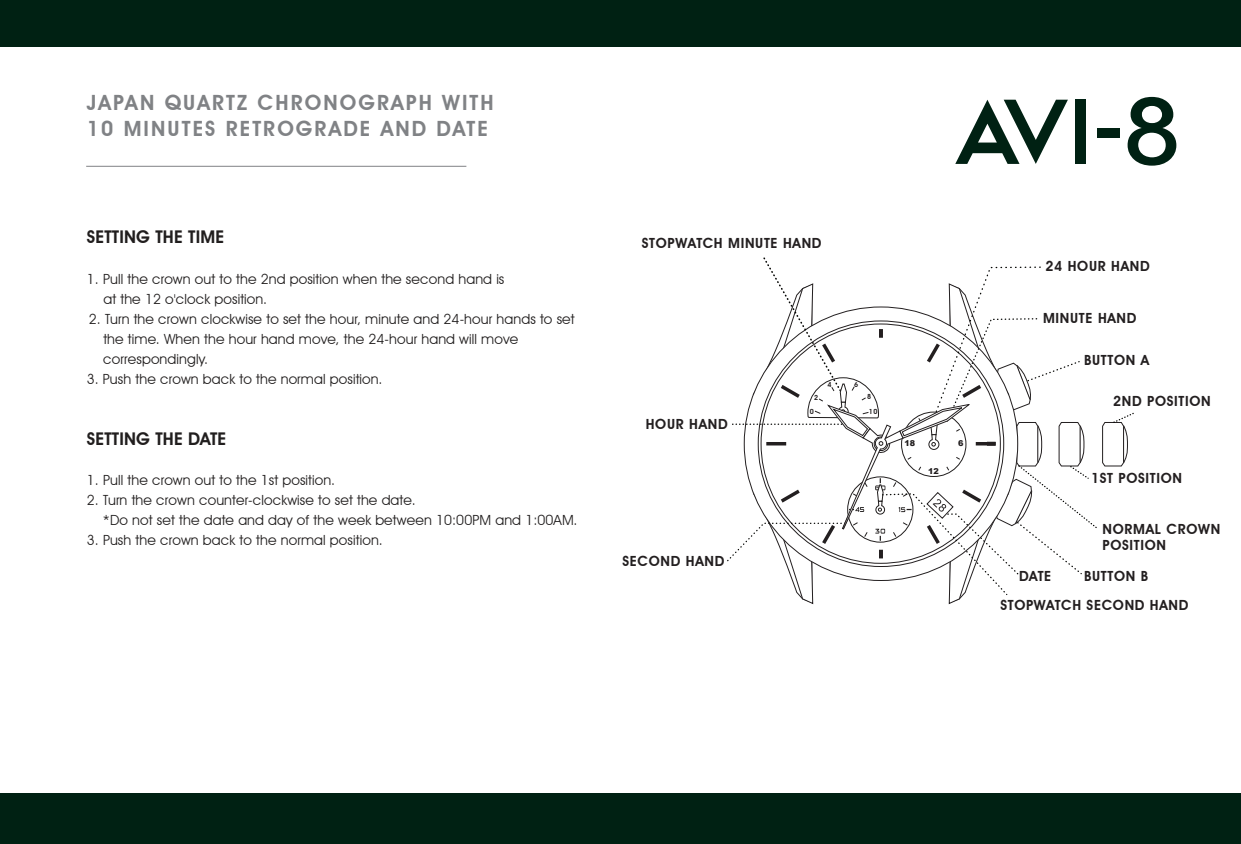
<style>
.page{position:relative;width:1241px;height:844px;background:#fff}
.page>*{position:absolute;margin:0;border:0;box-sizing:border-box;transform-origin:0 0}
.t1{font:600 21px/25.2px "Avant Garde IT Cby BT";letter-spacing:.1em;color:#808285}
.t2{font:600 17.5px "Avant Garde IT Cby BT";letter-spacing:.01em;color:#211e1e}
.t3{font:14px/20.1px "Avant Garde IT Cby BT";letter-spacing:.01em;color:#211e1e}
.t4{font:600 14px/15.8px "Avant Garde IT Cby BT";letter-spacing:.05em;color:#231f20}
.t5{font:900 8.05px "Arial";color:#231f20}
.t6{font:600 7px "Avant Garde IT Cby BT";color:#231f20}
</style>
<div class="page">
<div style="left:0;top:0;width:1240px;height:46px;background:#002113"></div>
<div style="left:0;top:793px;width:1240px;height:50px;background:#002113"></div>
<svg style="left:955px;top:100px;width:112px;height:64px"></svg>
<div style="left:1074px;top:100px;width:11px;height:64px;background:#002113"></div>
<div style="left:1096px;top:128px;width:23px;height:9px;background:#002113"></div>
<svg style="left:1127px;top:97px;width:49px;height:69px"></svg>
<hr style="left:86px;top:166px;width:380px;height:1px;background:#808285">
<svg style="left:727px;top:257px;width:407px;height:347px"></svg>
<h1 class="t1" style="left:87px;top:90px;width:408px">JAPAN QUARTZ CHRONOGRAPH WITH<br>10 MINUTES RETROGRADE AND DATE</h1>
<p class="t2" style="left:87px;top:226px;width:139px">SETTING THE TIME</p>
<p class="t3" style="left:103px;top:268px;width:402px;text-indent:-16px">1. Pull the crown out to the 2nd position when the second hand is at the 12 o'clock position.</p>
<p class="t3" style="left:103px;top:308px;width:473px;text-indent:-14px">2. Turn the crown clockwise to set the hour, minute and 24-hour hands to set the time. When the hour hand move, the 24-hour hand will move correspondingly.</p>
<p class="t3" style="left:87px;top:369px;width:297px">3. Push the crown back to the normal position.</p>
<p class="t2" style="left:87px;top:428px;width:141px">SETTING THE DATE</p>
<p class="t3" style="left:87px;top:469px;width:250px">1. Pull the crown out to the 1st position.</p>
<p class="t3" style="left:103px;top:489px;width:476px;text-indent:-16px">2. Turn the crown counter-clockwise to set the date.<br>*Do not set the date and day of the week between 10:00PM and 1:00AM.</p>
<p class="t3" style="left:87px;top:530px;width:297px">3. Push the crown back to the normal position.</p>
<p class="t4" style="left:641px;top:235px;width:181px">STOPWATCH MINUTE HAND</p>
<p class="t4" style="left:645px;top:416px;width:83px">HOUR HAND</p>
<p class="t4" style="left:622px;top:552px;width:103px">SECOND HAND</p>
<p class="t6" style="left:814px;top:393px;width:6px">2</p>
<p class="t6" style="left:809px;top:407px;width:6px">0</p>
<p class="t6" style="left:827px;top:380px;width:6px">4</p>
<p class="t6" style="left:854px;top:380px;width:6px">6</p>
<p class="t6" style="left:867px;top:392px;width:6px">8</p>
<p class="t6" style="left:868px;top:407px;width:10px">10</p>
<p class="t5" style="left:904px;top:437px;width:12px">18</p>
<p class="t5" style="left:957px;top:437px;width:7px">6</p>
<p class="t5" style="left:927px;top:465px;width:12px">12</p>
<p class="t4" style="left:1045px;top:258px;width:106px">24 HOUR HAND</p>
<p class="t4" style="left:1042px;top:310px;width:95px">MINUTE HAND</p>
<p class="t4" style="left:1083px;top:352px;width:66px">BUTTON A</p>
<p class="t4" style="left:1112px;top:392px;width:99px">2ND POSITION</p>
<p class="t4" style="left:1090px;top:470px;width:93px">1ST POSITION</p>
<p class="t4" style="left:1018px;top:567px;width:34px">DATE</p>
<p class="t4" style="left:1102px;top:521px;width:119px">NORMAL CROWN<br>POSITION</p>
<p class="t4" style="left:1083px;top:568px;width:65px">BUTTON B</p>
<p class="t4" style="left:1000px;top:596px;width:189px">STOPWATCH SECOND HAND</p>
</div>
